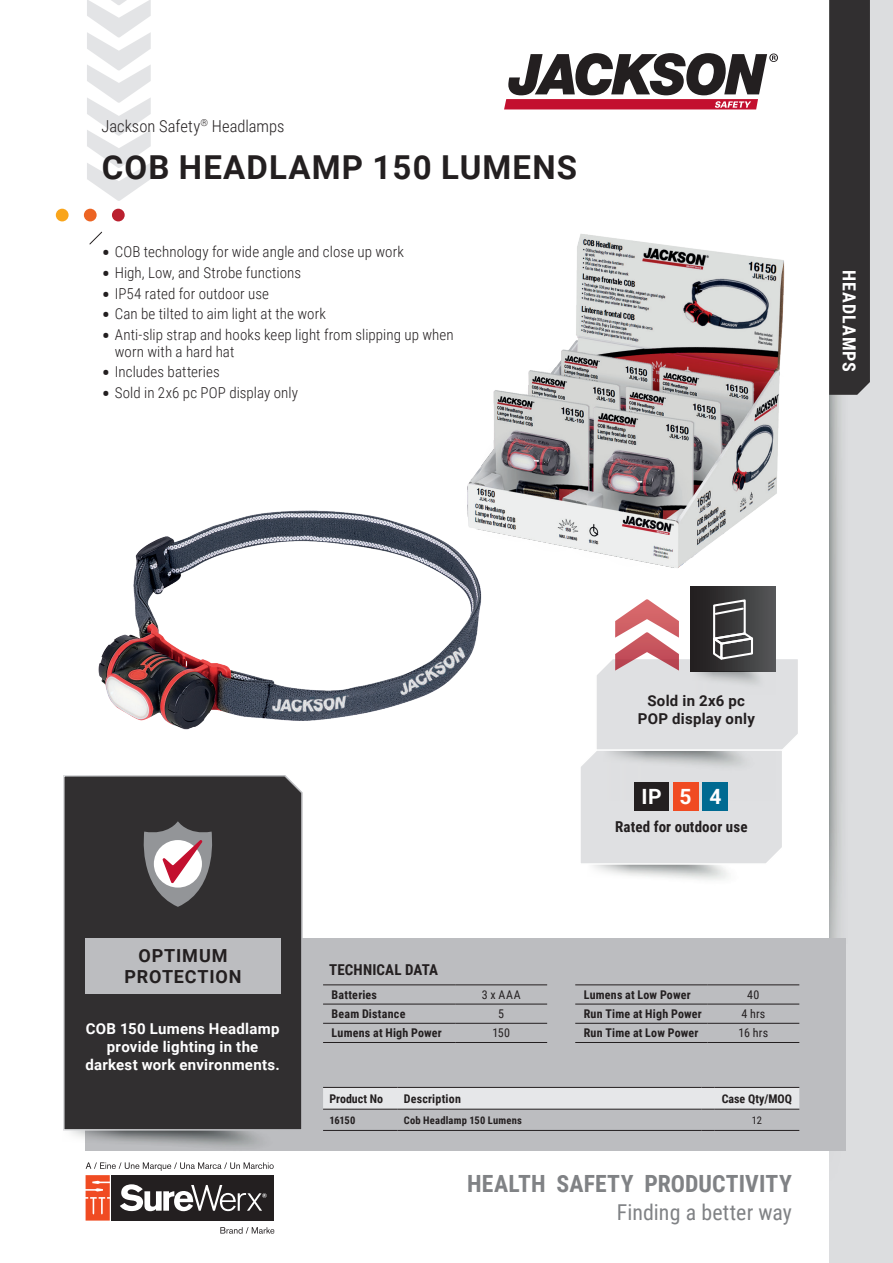
<style>
.page{position:relative;width:893px;height:1263px;background:#fff}
.page>*{position:absolute;margin:0;border:0;box-sizing:border-box;transform-origin:0 0}
.t1{font:700 33px "Roboto";letter-spacing:.035em;color:#231f20}
.t2{font:700 23.7px "Roboto Condensed";letter-spacing:.005em;color:#808285}
.t3{font:21.9px "Roboto Condensed";letter-spacing:.005em;color:#808285}
.t4{font:700 21px "Roboto";color:#fff}
.t5{font:700 18px/21.6px "Roboto";letter-spacing:.045em;color:#231f20;text-align:center}
.t6{font:700 18px "Roboto Condensed";letter-spacing:.055em;color:#fff}
.t7{font:300 16.5px "Roboto Condensed";color:#231f20}
.t8{font:300 15px/16.5px "Roboto Condensed";letter-spacing:.005em;color:#231f20}
.t9{font:700 15px/18px "Roboto";letter-spacing:.02em;color:#fff;text-align:center}
.t10{font:700 15px "Roboto Condensed";letter-spacing:.01em;color:#231f20}
.t11{font:700 15px/18px "Roboto";letter-spacing:.02em;color:#231f20;text-align:center}
.t12{font:700 12px "Roboto Condensed";letter-spacing:.015em;color:#231f20}
.t13{font:12px "Roboto Condensed";letter-spacing:.02em;color:#231f20}
.t14{font:700 10.5px "Roboto Condensed";letter-spacing:.02em;color:#231f20}
.t15{font:10.5px "Roboto Condensed";color:#231f20}
.s1{font-weight:700;font-size:21px}
</style>
<div class="page">
<div style="left:829px;top:0;width:64px;height:1263px;background:#dcdddf"></div>
<img style="left:829px;top:395px;width:17px;height:756px">
<div style="left:829px;top:0;width:41px;height:395px;background:#312f30"></div>
<svg style="left:89px;top:231px;width:13px;height:14px"></svg>
<div style="left:85px;top:938px;width:760px;height:213px;background:#bcbdc0"></div>
<div style="left:63px;top:775px;width:240px;height:356px;background:#312f30"></div>
<div style="left:85px;top:938px;width:196px;height:55px;background:#bcbdc0"></div>
<svg style="left:137px;top:821px;width:82px;height:86px"></svg>
<hr style="left:323px;top:1130px;width:74px;height:1px;background:#231f20">
<hr style="left:397px;top:1130px;width:304px;height:1px;background:#231f20">
<svg style="left:701px;top:1130px;width:13px;height:1px"></svg>
<hr style="left:714px;top:1130px;width:85px;height:1px;background:#231f20">
<svg style="left:323px;top:1087px;width:476px;height:23px;background:#d5d5d7"></svg>
<img style="left:88px;top:510px;width:394px;height:311px">
<hr style="left:455px;top:984px;width:92px;height:1px;background:#231f20">
<hr style="left:455px;top:1004px;width:92px;height:1px;background:#231f20">
<hr style="left:455px;top:1023px;width:92px;height:1px;background:#231f20">
<hr style="left:455px;top:1042px;width:92px;height:1px;background:#231f20">
<hr style="left:323px;top:984px;width:132px;height:1px;background:#231f20">
<hr style="left:323px;top:1004px;width:132px;height:1px;background:#231f20">
<hr style="left:323px;top:1023px;width:132px;height:1px;background:#231f20">
<hr style="left:323px;top:1042px;width:132px;height:1px;background:#231f20">
<hr style="left:707px;top:984px;width:92px;height:1px;background:#231f20">
<hr style="left:707px;top:1004px;width:92px;height:1px;background:#231f20">
<hr style="left:707px;top:1023px;width:92px;height:1px;background:#231f20">
<hr style="left:575px;top:984px;width:132px;height:1px;background:#231f20">
<hr style="left:575px;top:1004px;width:132px;height:1px;background:#231f20">
<hr style="left:575px;top:1023px;width:132px;height:1px;background:#231f20">
<hr style="left:575px;top:1042px;width:132px;height:1px;background:#231f20">
<hr style="left:707px;top:1042px;width:92px;height:1px;background:#231f20">
<img style="left:452px;top:234px;width:333px;height:339px">
<div style="left:690px;top:586px;width:85px;height:85px;background:linear-gradient(to right,#1e1a1b,#545657)"></div>
<svg style="left:87px;top:0;width:64px;height:201px"></svg>
<div style="left:112px;top:209px;width:13px;height:12px;background:#ba202f;border-radius:50%"></div>
<div style="left:84px;top:209px;width:13px;height:12px;background:#ec6423;border-radius:50%"></div>
<div style="left:56px;top:209px;width:13px;height:12px;background:#f9a51b;border-radius:50%"></div>
<svg style="left:581px;top:598px;width:217px;height:267px"></svg>
<svg style="left:504px;top:53px;width:274px;height:56px"></svg>
<svg style="left:85px;top:1175px;width:189px;height:46px"></svg>
<svg style="left:220px;top:1227px;width:54px;height:7px"></svg>
<svg style="left:86px;top:1162px;width:188px;height:58px"></svg>
<p class="t7" style="left:102px;top:114px;width:184px">Jackson Safety<sup>®</sup> Headlamps</p>
<h1 class="t1" style="left:102px;top:144px;width:477px">COB HEADLAMP 150 LUMENS</h1>
<p class="t8" style="left:102px;top:243px;width:303px"><span class="s1">•</span> COB technology for wide angle and close up work</p>
<p class="t8" style="left:102px;top:264px;width:201px"><span class="s1">•</span> High, Low, and Strobe functions</p>
<p class="t8" style="left:102px;top:284px;width:169px"><span class="s1">•</span> IP54 rated for outdoor use</p>
<p class="t8" style="left:102px;top:305px;width:225px"><span class="s1">•</span> Can be tilted to aim light at the work</p>
<p class="t8" style="left:115px;top:326px;width:340px;text-indent:-13px"><span class="s1">•</span> Anti-slip strap and hooks keep light from slipping up when worn with a hard hat</p>
<p class="t8" style="left:102px;top:363px;width:119px"><span class="s1">•</span> Includes batteries</p>
<p class="t8" style="left:102px;top:384px;width:198px"><span class="s1">•</span> Sold in 2x6 pc POP display only</p>
<p class="t6" style="left:862px;top:270px;width:103px;rotate:90deg">HEADLAMPS</p>
<p class="t5" style="left:125px;top:944px;width:118px">OPTIMUM<br>PROTECTION</p>
<p class="t9" style="left:85px;top:1019px;width:196px">COB 150 Lumens Headlamp provide lighting in the darkest work environments.</p>
<p class="t11" style="left:638px;top:691px;width:119px">Sold in 2x6 pc<br>POP display only</p>
<p class="t10" style="left:329px;top:959px;width:111px">TECHNICAL DATA</p>
<p class="t12" style="left:332px;top:986px;width:47px">Batteries</p>
<p class="t13" style="left:482px;top:986px;width:40px">3 x AAA</p>
<p class="t12" style="left:332px;top:1005px;width:75px">Beam Distance</p>
<p class="t13" style="left:498px;top:1005px;width:7px">5</p>
<p class="t12" style="left:332px;top:1025px;width:112px">Lumens at High Power</p>
<p class="t13" style="left:492px;top:1025px;width:19px">150</p>
<h3 class="t4" style="left:641px;top:782px;width:82px">IP54</h3>
<p class="t10" style="left:615px;top:817px;width:134px">Rated for outdoor use</p>
<p class="t12" style="left:584px;top:986px;width:108px">Lumens at Low Power</p>
<p class="t13" style="left:747px;top:986px;width:14px">40</p>
<p class="t12" style="left:584px;top:1005px;width:120px">Run Time at High Power</p>
<p class="t13" style="left:741px;top:1005px;width:26px">4 hrs</p>
<p class="t12" style="left:584px;top:1025px;width:116px">Run Time at Low Power</p>
<p class="t13" style="left:739px;top:1025px;width:31px">16 hrs</p>
<p class="t12" style="left:329px;top:1090px;width:55px">Product No</p>
<p class="t12" style="left:404px;top:1090px;width:59px">Description</p>
<p class="t12" style="left:722px;top:1090px;width:72px">Case Qty/MOQ</p>
<p class="t14" style="left:329px;top:1113px;width:27px">16150</p>
<p class="t14" style="left:404px;top:1113px;width:120px">Cob Headlamp 150 Lumens</p>
<p class="t15" style="left:752px;top:1113px;width:12px">12</p>
<h2 class="t2" style="left:467px;top:1167px;width:326px">HEALTH SAFETY PRODUCTIVITY</h2>
<h3 class="t3" style="left:617px;top:1197px;width:177px">Finding a better way</h3>
</div>
